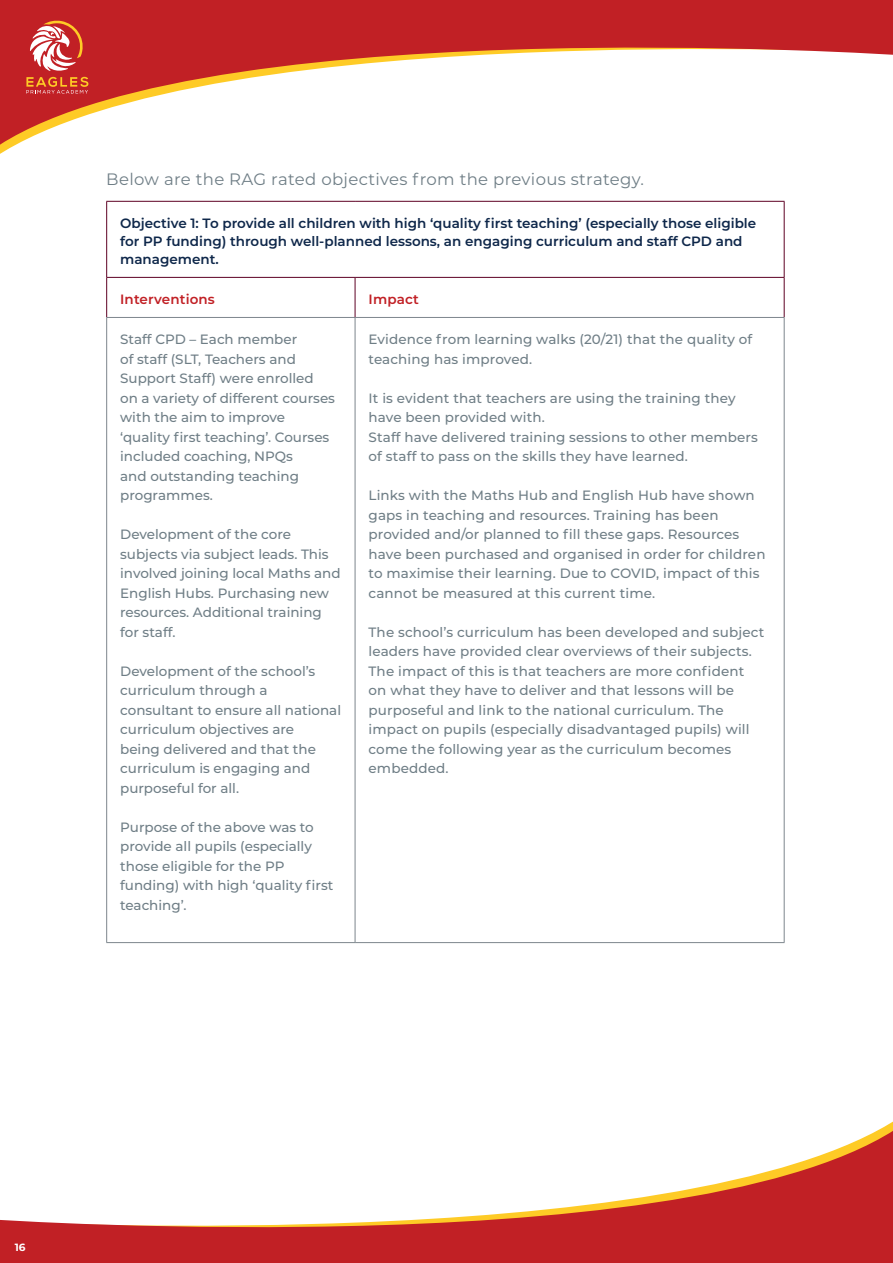
<style>
.page{position:relative;width:893px;height:1263px;background:#fff}
.page>*{position:absolute;margin:0;border:0;box-sizing:border-box;transform-origin:0 0}
.t1{font:16.5px "Montserrat";letter-spacing:.02em;color:#6f7e86}
.t2{font:500 13.5px/19.5px "Montserrat";letter-spacing:.005em;color:#6f7e86}
.t3{font:600 13.5px/18px "Montserrat";color:#0e274a}
.t4{font:600 13.5px "Montserrat";letter-spacing:.01em;color:#c12025}
.t5{font:700 10.5px "Montserrat";color:#fff}
</style>
<div class="page">
<svg style="left:0;top:0;width:893px;height:312px"></svg>
<svg style="left:0;top:1121px;width:893px;height:142px"></svg>
<svg style="left:26px;top:20px;width:62px;height:74px;background:#d25c51"></svg>
<hr style="left:106px;top:317px;width:249px;height:1px;background:#7d868d">
<hr style="left:106px;top:318px;width:1px;height:624px;background:#7d868d">
<hr style="left:355px;top:317px;width:429px;height:1px;background:#7d868d">
<hr style="left:355px;top:318px;width:1px;height:624px;background:#7d868d">
<hr style="left:784px;top:318px;width:1px;height:624px;background:#7d868d">
<hr style="left:106px;top:942px;width:249px;height:1px;background:#7d868d">
<hr style="left:355px;top:942px;width:429px;height:1px;background:#7d868d">
<hr style="left:106px;top:201px;width:249px;height:1px;background:#5d0023">
<hr style="left:106px;top:202px;width:1px;height:75px;background:#5d0023">
<hr style="left:355px;top:201px;width:429px;height:1px;background:#5d0023">
<hr style="left:784px;top:202px;width:1px;height:75px;background:#5d0023">
<hr style="left:106px;top:277px;width:249px;height:1px;background:#5d0023">
<hr style="left:106px;top:278px;width:1px;height:39px;background:#5d0023">
<hr style="left:355px;top:277px;width:429px;height:1px;background:#5d0023">
<hr style="left:355px;top:278px;width:1px;height:39px;background:#5d0023">
<hr style="left:784px;top:278px;width:1px;height:39px;background:#5d0023">
<p class="t1" style="left:106px;top:168px;width:539px">Below are the RAG rated objectives from the previous strategy.</p>
<p class="t3" style="left:120px;top:213px;width:638px">Objective 1: To provide all children with high ‘quality first teaching’ (especially those eligible for PP funding) through well-planned lessons, an engaging curriculum and staff CPD and management.</p>
<p class="t4" style="left:120px;top:290px;width:96px">Interventions</p>
<p class="t4" style="left:369px;top:290px;width:52px">Impact</p>
<p class="t2" style="left:120px;top:329px;width:216px">Staff CPD – Each member<br>of staff (SLT, Teachers and<br>Support Staff) were enrolled<br>on a variety of different courses with the aim to improve ‘quality first teaching’. Courses included coaching, NPQs<br>and outstanding teaching programmes.</p>
<p class="t2" style="left:120px;top:524px;width:222px">Development of the core subjects via subject leads. This involved joining local Maths and<br>English Hubs. Purchasing new resources. Additional training for staff.</p>
<p class="t2" style="left:120px;top:660px;width:222px">Development of the school’s curriculum through a consultant to ensure all national curriculum objectives are<br>being delivered and that the curriculum is engaging and purposeful for all.</p>
<p class="t2" style="left:120px;top:816px;width:215px">Purpose of the above was to provide all pupils (especially those eligible for the PP funding) with high ‘quality first teaching’.</p>
<p class="t2" style="left:369px;top:329px;width:385px">Evidence from learning walks (20/21) that the quality of teaching has improved.</p>
<p class="t2" style="left:369px;top:387px;width:369px">It is evident that teachers are using the training they have been provided with.</p>
<p class="t2" style="left:369px;top:426px;width:391px">Staff have delivered training sessions to other members of staff to pass on the skills they have learned.</p>
<p class="t2" style="left:369px;top:485px;width:398px">Links with the Maths Hub and English Hub have shown gaps in teaching and resources. Training has been provided and/or planned to fill these gaps. Resources have been purchased and organised in order for children to maximise their learning. Due to COVID, impact of this cannot be measured at this current time.</p>
<p class="t2" style="left:369px;top:621px;width:397px">The school’s curriculum has been developed and subject leaders have provided clear overviews of their subjects.</p>
<p class="t2" style="left:369px;top:660px;width:383px">The impact of this is that teachers are more confident on what they have to deliver and that lessons will be purposeful and link to the national curriculum. The impact on pupils (especially disadvantaged pupils) will come the following year as the curriculum becomes embedded.</p>
<p class="t5" style="left:15px;top:1240px;width:12px">16</p>
</div>
